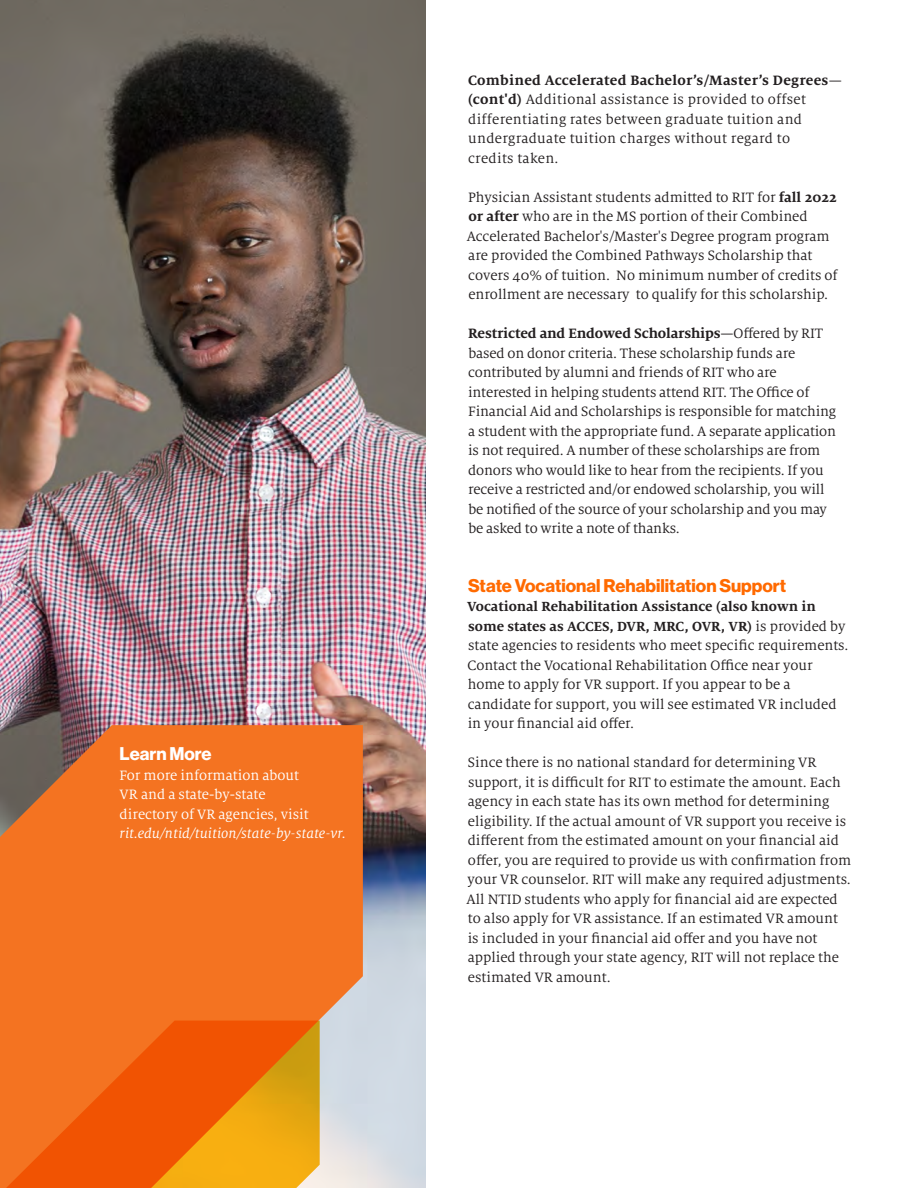
<style>
.page{position:relative;width:918px;height:1188px;background:#fff}
.page>*{position:absolute;margin:0;border:0;box-sizing:border-box;transform-origin:0 0}
.t1{font:18px "N Haas Grotesk DS Pro 75 Bd";color:#ff6a00}
.t2{font:18px "N Haas Grotesk DS Pro 75 Bd";color:#fff}
.Body_Text{font:15px/19.5px "Milo Serif OT";color:#231f20}
.Body_Text-2{font:15px/19.5px "Milo Serif OT";letter-spacing:.02em;color:#231f20}
.t3{font:15px/19.5px "Milo Serif OT";color:#fff}
.Body_Text-3{font:700 14.7px/19.5px "Milo Serif OT";color:#231f20}
.s1{font-style:italic}
.s2{font-weight:700}
.s3{font-family:"N Haas Grotesk DS Std 75 Bd"}
.s4{font-weight:400;font-size:15px}
</style>
<div class="page">
<img style="left:0;top:0;width:426px;height:1188px">
<svg style="left:0;top:725px;width:363px;height:463px;background:#ea7931"></svg>
<svg style="left:0;top:1021px;width:320px;height:167px;background:#f0730f"></svg>
<p class="t2" style="left:120px;top:743px;width:94px">Learn More</p>
<p class="t3" style="left:120px;top:766px;width:228px">For more information about<br>VR and a state-by-state<br>directory of VR agencies, visit <span class="s1">rit.edu/ntid/tuition/state-by-state-vr.</span></p>
<p class="Body_Text-2" style="left:468px;top:70px;width:376px"><span class="s2">Combined Accelerated Bachelor’s/Master’s Degrees</span>— <span class="s2">(cont'd)</span> Additional assistance is provided to offset differentiating rates between graduate tuition and undergraduate tuition charges without regard to<br>credits taken.</p>
<p class="Body_Text" style="left:467px;top:187px;width:372px">Physician Assistant students admitted to RIT for <span class="s2">fall 2022 or after</span> who are in the MS portion of their Combined Accelerated Bachelor's/Master's Degree program program are provided the Combined Pathways Scholarship that covers 40% of tuition. No minimum number of credits of enrollment are necessary to qualify for this scholarship.</p>
<p class="Body_Text" style="left:468px;top:324px;width:370px"><span class="s2">Restricted and Endowed Scholarships</span>—Offered by RIT based on donor criteria. These scholarship funds are contributed by alumni and friends of RIT who are interested in helping students attend RIT. The Office of Financial Aid and Scholarships is responsible for matching a student with the appropriate fund. A separate application is not required. A number of these scholarships are from donors who would like to hear from the recipients. If you receive a restricted and/or endowed scholarship, you will be notified of the source of your scholarship and you may be asked to write a note of thanks.</p>
<h1 class="t1" style="left:468px;top:575px;width:320px">State Vocational <span class="s3">R</span>ehabilitation Support</h1>
<p class="Body_Text-3" style="left:467px;top:597px;width:380px">Vocational Rehabilitation Assistance (also known in some states as ACCES, DVR, MRC, OVR, VR) <span class="s4">is provided by</span></p>
<p class="Body_Text" style="left:468px;top:636px;width:382px">state agencies to residents who meet specific requirements.<br>Contact the Vocational Rehabilitation Office near your home to apply for VR support. If you appear to be a candidate for support, you will see estimated VR included in your financial aid offer.</p>
<p class="Body_Text" style="left:467px;top:753px;width:386px">Since there is no national standard for determining VR support, it is difficult for RIT to estimate the amount. Each agency in each state has its own method for determining eligibility. If the actual amount of VR support you receive is different from the estimated amount on your financial aid offer, you are required to provide us with confirmation from your VR counselor. RIT will make any required adjustments.<br>All NTID students who apply for financial aid are expected to also apply for VR assistance. If an estimated VR amount is included in your financial aid offer and you have not applied through your state agency, RIT will not replace the estimated VR amount.</p>
</div>
